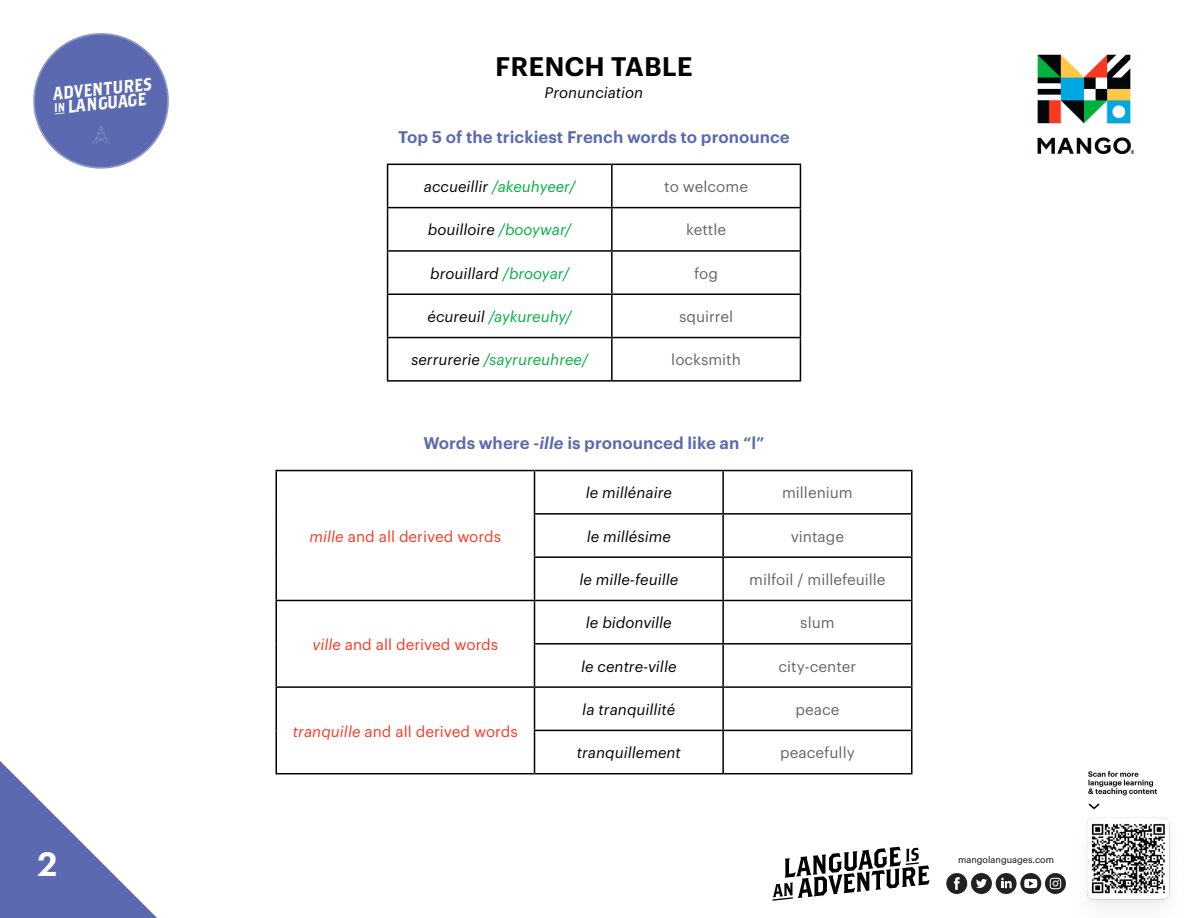
<style>
.page{position:relative;width:1188px;height:918px;background:#fff}
.page>*{position:absolute;margin:0;border:0;box-sizing:border-box;transform-origin:0 0}
.t1{font:600 33px "Graphik LCG";color:#fff}
.t2{font:600 26.25px "Graphik LCG";color:#000}
.t3{font:17.85px/14.4px "Brothers OT";color:#fff;scale:.91 1}
.t4{font:600 16.5px "Graphik LCG";color:#5b69b0}
.t5{font:italic 15px "Graphik LCG";color:#000}
.t6{font:15px "Graphik LCG";color:#636466}
.t7{font:15px "Graphik LCG";color:#fa3821}
.t8{font:italic 15px "Graphik LCG";color:#00b040}
.t9{font:9px "Graphik LCG";color:#000}
.s1{font-size:12px}
.s2{color:#000}
.s3{color:#00b040}
.s4{font-style:italic}
</style>
<div class="page">
<hr style="left:387px;top:164px;width:225px;height:1px;background:#000">
<hr style="left:387px;top:165px;width:1px;height:42px;background:#000">
<hr style="left:612px;top:164px;width:189px;height:1px;background:#000">
<hr style="left:611px;top:165px;width:2px;height:42px;background:#000">
<hr style="left:800px;top:165px;width:1px;height:42px;background:#000">
<hr style="left:387px;top:207px;width:225px;height:1px;background:#000">
<hr style="left:387px;top:208px;width:1px;height:42px;background:#000">
<hr style="left:612px;top:207px;width:189px;height:1px;background:#000">
<hr style="left:611px;top:208px;width:2px;height:42px;background:#000">
<hr style="left:800px;top:208px;width:1px;height:42px;background:#000">
<hr style="left:387px;top:250px;width:225px;height:2px;background:#000">
<hr style="left:387px;top:252px;width:1px;height:41px;background:#000">
<hr style="left:612px;top:250px;width:189px;height:2px;background:#000">
<hr style="left:611px;top:252px;width:2px;height:41px;background:#000">
<hr style="left:800px;top:252px;width:1px;height:41px;background:#000">
<hr style="left:387px;top:293px;width:225px;height:2px;background:#000">
<hr style="left:387px;top:295px;width:1px;height:42px;background:#000">
<hr style="left:612px;top:293px;width:189px;height:2px;background:#000">
<hr style="left:611px;top:295px;width:2px;height:42px;background:#000">
<hr style="left:800px;top:295px;width:1px;height:42px;background:#000">
<hr style="left:387px;top:337px;width:225px;height:1px;background:#000">
<hr style="left:387px;top:338px;width:1px;height:42px;background:#000">
<hr style="left:612px;top:337px;width:189px;height:1px;background:#000">
<hr style="left:611px;top:338px;width:2px;height:42px;background:#000">
<hr style="left:800px;top:338px;width:1px;height:42px;background:#000">
<hr style="left:387px;top:380px;width:225px;height:2px;background:#000">
<hr style="left:612px;top:380px;width:189px;height:2px;background:#000">
<div style="left:33px;top:33px;width:136px;height:136px;background:#5b69b0;border-radius:50%"></div>
<svg style="left:55px;top:112px;width:10px;height:2px"></svg>
<div style="left:32px;top:31px;width:139px;height:139px;border:3px solid #fff;border-radius:50%"></div>
<svg style="left:92px;top:125px;width:18px;height:19px"></svg>
<img style="left:1038px;top:54px;width:96px;height:100px">
<svg style="left:0;top:761px;width:157px;height:157px"></svg>
<svg style="left:773px;top:847px;width:157px;height:54px"></svg>
<hr style="left:275px;top:470px;width:260px;height:1px;background:#000">
<hr style="left:275px;top:471px;width:2px;height:43px;background:#000">
<hr style="left:535px;top:470px;width:188px;height:1px;background:#000">
<hr style="left:534px;top:471px;width:1px;height:42px;background:#000">
<hr style="left:723px;top:470px;width:190px;height:1px;background:#000">
<hr style="left:722px;top:471px;width:2px;height:42px;background:#000">
<hr style="left:911px;top:471px;width:2px;height:42px;background:#000">
<hr style="left:275px;top:514px;width:2px;height:43px;background:#000">
<hr style="left:534px;top:513px;width:189px;height:2px;background:#000">
<hr style="left:534px;top:515px;width:1px;height:41px;background:#000">
<hr style="left:723px;top:513px;width:190px;height:2px;background:#000">
<hr style="left:722px;top:515px;width:2px;height:41px;background:#000">
<hr style="left:911px;top:515px;width:2px;height:41px;background:#000">
<hr style="left:275px;top:557px;width:2px;height:43px;background:#000">
<hr style="left:534px;top:556px;width:189px;height:2px;background:#000">
<hr style="left:534px;top:558px;width:1px;height:42px;background:#000">
<hr style="left:723px;top:556px;width:190px;height:2px;background:#000">
<hr style="left:722px;top:558px;width:2px;height:42px;background:#000">
<hr style="left:911px;top:558px;width:2px;height:42px;background:#000">
<hr style="left:275px;top:600px;width:260px;height:1px;background:#000">
<hr style="left:275px;top:601px;width:2px;height:43px;background:#000">
<hr style="left:535px;top:600px;width:188px;height:1px;background:#000">
<hr style="left:534px;top:601px;width:1px;height:42px;background:#000">
<hr style="left:723px;top:600px;width:190px;height:1px;background:#000">
<hr style="left:722px;top:601px;width:2px;height:42px;background:#000">
<hr style="left:911px;top:601px;width:2px;height:42px;background:#000">
<hr style="left:275px;top:644px;width:2px;height:42px;background:#000">
<hr style="left:534px;top:643px;width:189px;height:2px;background:#000">
<hr style="left:534px;top:645px;width:1px;height:41px;background:#000">
<hr style="left:723px;top:643px;width:190px;height:2px;background:#000">
<hr style="left:722px;top:645px;width:2px;height:41px;background:#000">
<hr style="left:911px;top:645px;width:2px;height:41px;background:#000">
<hr style="left:275px;top:686px;width:260px;height:2px;background:#000">
<hr style="left:275px;top:688px;width:2px;height:42px;background:#000">
<hr style="left:535px;top:686px;width:188px;height:2px;background:#000">
<hr style="left:534px;top:688px;width:1px;height:42px;background:#000">
<hr style="left:723px;top:686px;width:190px;height:2px;background:#000">
<hr style="left:722px;top:688px;width:2px;height:42px;background:#000">
<hr style="left:911px;top:688px;width:2px;height:42px;background:#000">
<hr style="left:275px;top:730px;width:2px;height:43px;background:#000">
<hr style="left:534px;top:730px;width:189px;height:1px;background:#000">
<hr style="left:534px;top:731px;width:1px;height:42px;background:#000">
<hr style="left:723px;top:730px;width:190px;height:1px;background:#000">
<hr style="left:722px;top:731px;width:2px;height:42px;background:#000">
<hr style="left:911px;top:731px;width:2px;height:42px;background:#000">
<hr style="left:275px;top:773px;width:260px;height:1px;background:#000">
<hr style="left:535px;top:773px;width:188px;height:1px;background:#000">
<hr style="left:723px;top:773px;width:190px;height:1px;background:#000">
<div style="left:1020px;top:873px;width:21px;height:21px;background:#212121;border-radius:10px"></div>
<svg style="left:1024px;top:879px;width:13px;height:9px"></svg>
<div style="left:971px;top:873px;width:21px;height:21px;background:#212121;border-radius:10px"></div>
<svg style="left:976px;top:879px;width:11px;height:9px"></svg>
<div style="left:996px;top:873px;width:21px;height:21px;background:#212121;border-radius:10px"></div>
<svg style="left:1001px;top:878px;width:11px;height:10px"></svg>
<div style="left:946px;top:873px;width:21px;height:21px;background:#212121;border-radius:10px"></div>
<svg style="left:954px;top:877px;width:6px;height:13px"></svg>
<svg style="left:1045px;top:873px;width:21px;height:21px"></svg>
<svg style="left:1050px;top:878px;width:11px;height:11px"></svg>
<img style="left:1086px;top:771px;width:84px;height:137px">
<p class="t3" style="left:52px;top:88px;width:111px;rotate:-6deg">ADVENTURES<br><span class="s1">IN</span> LANGUAGE</p>
<p class="t1" style="left:37px;top:839px;width:21px">2</p>
<p class="t2" style="left:495px;top:46px;width:199px">FRENCH TABLE</p>
<p class="t5" style="left:545px;top:82px;width:100px">Pronunciation</p>
<p class="t4" style="left:398px;top:124px;width:393px">Top 5 of the trickiest French words to pronounce</p>
<p class="t8" style="left:424px;top:175px;width:153px"><span class="s2">accueillir</span> /akeuhyeer/</p>
<p class="t6" style="left:664px;top:175px;width:85px">to welcome</p>
<p class="t5" style="left:428px;top:219px;width:145px">bouilloire <span class="s3">/booywar/</span></p>
<p class="t6" style="left:686px;top:219px;width:42px">kettle</p>
<p class="t5" style="left:430px;top:262px;width:141px">brouillard <span class="s3">/brooyar/</span></p>
<p class="t6" style="left:694px;top:262px;width:25px">fog</p>
<p class="t8" style="left:428px;top:305px;width:146px"><span class="s2">écureuil</span> /aykureuhy/</p>
<p class="t6" style="left:679px;top:305px;width:56px">squirrel</p>
<p class="t8" style="left:411px;top:349px;width:179px"><span class="s2">serrurerie</span> /sayrureuhree/</p>
<p class="t6" style="left:671px;top:349px;width:71px">locksmith</p>
<p class="t4" style="left:423px;top:430px;width:343px">Words where <span class="s4">-ille</span> is pronounced like an “l”</p>
<p class="t7" style="left:310px;top:525px;width:193px"><span class="s4">mille</span> and all derived words</p>
<p class="t7" style="left:313px;top:633px;width:187px"><span class="s4">ville</span> and all derived words</p>
<p class="t7" style="left:293px;top:720px;width:226px"><span class="s4">tranquille</span> and all derived words</p>
<p class="t5" style="left:586px;top:482px;width:88px">le millénaire</p>
<p class="t6" style="left:782px;top:482px;width:72px">millenium</p>
<p class="t5" style="left:587px;top:525px;width:86px">le millésime</p>
<p class="t6" style="left:791px;top:525px;width:55px">vintage</p>
<p class="t5" style="left:579px;top:568px;width:100px">le mille-feuille</p>
<p class="t6" style="left:749px;top:568px;width:138px">milfoil / millefeuille</p>
<p class="t5" style="left:586px;top:612px;width:87px">le bidonville</p>
<p class="t6" style="left:800px;top:612px;width:36px">slum</p>
<p class="t5" style="left:581px;top:655px;width:97px">le centre-ville</p>
<p class="t6" style="left:779px;top:655px;width:79px">city-center</p>
<p class="t5" style="left:582px;top:698px;width:95px">la tranquillité</p>
<p class="t6" style="left:795px;top:698px;width:46px">peace</p>
<p class="t5" style="left:577px;top:741px;width:106px">tranquillement</p>
<p class="t6" style="left:780px;top:741px;width:76px">peacefully</p>
<p class="t9" style="left:958px;top:853px;width:98px">mangolanguages.com</p>
</div>
